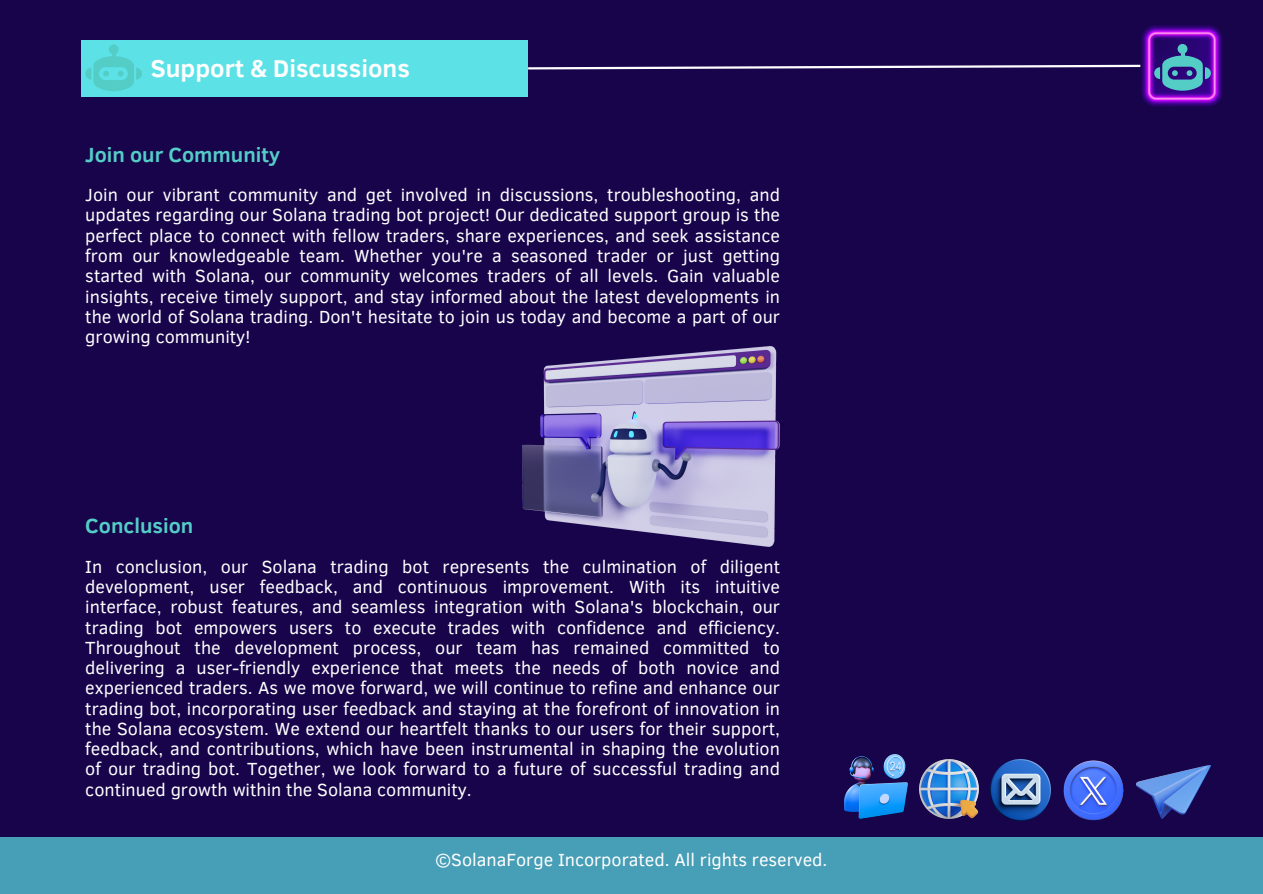
<style>
.page{position:relative;width:1263px;height:894px;background:#fff}
.page>*{position:absolute;margin:0;border:0;box-sizing:border-box;transform-origin:0 0}
.t1{font:700 25.05px "Clear Sans";color:#fff}
.t2{font:700 21px "Clear Sans";color:#54cdc7}
.t3{font:18px/20.2px "Clear Sans";color:#fff;text-align:justify}
</style>
<div class="page">
<div style="left:0;top:0;width:1263px;height:893px;background:#17044b"></div>
<div style="left:0;top:837px;width:1263px;height:56px;background:#479eb7"></div>
<div style="left:81px;top:40px;width:447px;height:57px;background:#5ce1e6"></div>
<svg style="left:528px;top:64px;width:612px;height:6px"></svg>
<img style="left:1140px;top:25px;width:83px;height:82px">
<div style="left:1177px;top:44px;width:10px;height:10px;background:#54cdc7;border-radius:50%"></div>
<svg style="left:1154px;top:53px;width:56px;height:38px;background:#4169a1"></svg>
<div style="left:109px;top:44px;width:10px;height:10px;background:#54cdc7;border-radius:50%"></div>
<svg style="left:85px;top:53px;width:57px;height:38px"></svg>
<img style="left:920px;top:759px;width:58px;height:58px">
<img style="left:845px;top:754px;width:63px;height:63px">
<img style="left:1136px;top:765px;width:74px;height:53px">
<img style="left:990px;top:759px;width:61px;height:61px">
<img style="left:1063px;top:760px;width:61px;height:61px">
<img style="left:522px;top:346px;width:258px;height:200px">
<h1 class="t1" style="left:151px;top:50px;width:261px">Support &amp; Discussions</h1>
<p class="t2" style="left:85px;top:139px;width:196px">Join our Community</p>
<p class="t3" style="left:85px;top:184px;width:696px">Join our vibrant community and get involved in discussions, troubleshooting, and updates regarding our Solana trading bot project! Our dedicated support group is the perfect place to connect with fellow traders, share experiences, and seek assistance from our knowledgeable team. Whether you're a seasoned trader or just getting started with Solana, our community welcomes traders of all levels. Gain valuable insights, receive timely support, and stay informed about the latest developments in the world of Solana trading. Don't hesitate to join us today and become a part of our growing community!</p>
<p class="t2" style="left:85px;top:510px;width:110px">Conclusion</p>
<p class="t3" style="left:85px;top:555px;width:696px">In conclusion, our Solana trading bot represents the culmination of diligent development, user feedback, and continuous improvement. With its intuitive interface, robust features, and seamless integration with Solana's blockchain, our trading bot empowers users to execute trades with confidence and efficiency.<br>Throughout the development process, our team has remained committed to delivering a user-friendly experience that meets the needs of both novice and experienced traders. As we move forward, we will continue to refine and enhance our trading bot, incorporating user feedback and staying at the forefront of innovation in the Solana ecosystem. We extend our heartfelt thanks to our users for their support, feedback, and contributions, which have been instrumental in shaping the evolution of our trading bot. Together, we look forward to a future of successful trading and continued growth within the Solana community.</p>
<p class="t3" style="left:435px;top:848px;width:394px">©SolanaForge Incorporated. All rights reserved.</p>
</div>
